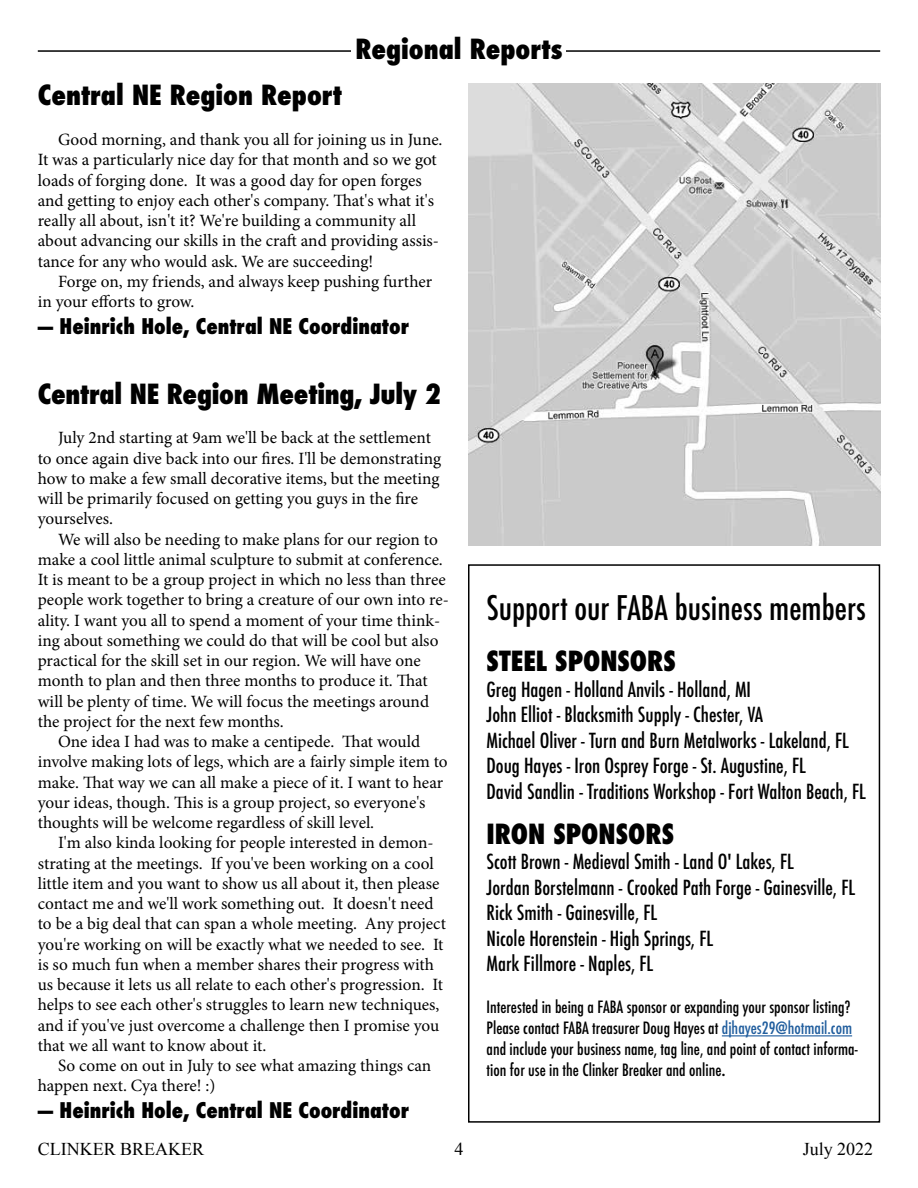
<style>
.page{position:relative;width:918px;height:1188px;background:#fff}
.page>*{position:absolute;margin:0;border:0;box-sizing:border-box;transform-origin:0 0}
.t1{font:500 condensed 33px "Futura";color:#000}
.t2{font:800 condensed 27px "Futura";color:#000}
.t3{font:800 condensed 21px "Futura";color:#000}
.t4{font:500 condensed 20.25px/25.5px "Futura";color:#000}
.t5{font:18px "Times New Roman";color:#000}
.t6{font:17.25px/20.2px "Minion Pro";letter-spacing:-.005em;color:#000}
.t7{font:500 condensed 16.5px/21px "Futura";color:#000}
.s1{color:#215e9e}
.s2{font-size:20.25px}
</style>
<div class="page">
<hr style="left:38px;top:50px;width:842px;height:2px;background:#000">
<div style="left:352px;top:40px;width:214px;height:21px;background:#fff"></div>
<div style="left:468px;top:564px;width:412px;height:559px;border:2px solid #000"></div>
<hr style="left:722px;top:1035px;width:130px;height:1px;background:#215e9e">
<img style="left:468px;top:83px;width:412px;height:462px">
<h2 class="t2" style="left:355px;top:31px;width:209px">Regional Reports</h2>
<h2 class="t2" style="left:38px;top:77px;width:306px">Central NE Region Report</h2>
<p class="t6" style="left:38px;top:130px;width:406px;text-indent:20px">Good morning, and thank you all for joining us in June.<br>It was a particularly nice day for that month and so we got loads of forging done. It was a good day for open forges and getting to enjoy each other's company. That's what it's really all about, isn't it? We're building a community all about advancing our skills in the craft and providing assis&shy;tance for any who would ask. We are succeeding!</p>
<p class="t6" style="left:38px;top:271px;width:396px;text-indent:20px">Forge on, my friends, and always keep pushing further in your efforts to grow.</p>
<p class="t3" style="left:38px;top:312px;width:373px">— Heinrich Hole, Central NE Coordinator</p>
<h2 class="t2" style="left:38px;top:375px;width:405px">Central NE Region Meeting, July 2</h2>
<p class="t6" style="left:38px;top:428px;width:405px;text-indent:20px">July 2nd starting at 9am we'll be back at the settlement to once again dive back into our fires. I'll be demonstrating how to make a few small decorative items, but the meeting will be primarily focused on getting you guys in the fire yourselves.</p>
<p class="t6" style="left:58px;top:529px;width:381px">We will also be needing to make plans for our region to</p>
<p class="t6" style="left:38px;top:549px;width:407px">make a cool little animal sculpture to submit at conference.</p>
<p class="t6" style="left:38px;top:569px;width:410px">It is meant to be a group project in which no less than three</p>
<p class="t6" style="left:38px;top:590px;width:413px">people work together to bring a creature of our own into re-</p>
<p class="t6" style="left:38px;top:610px;width:404px">ality. I want you all to spend a moment of your time think-</p>
<p class="t6" style="left:38px;top:630px;width:402px">ing about something we could do that will be cool but also</p>
<p class="t6" style="left:38px;top:650px;width:385px">practical for the skill set in our region. We will have one</p>
<p class="t6" style="left:38px;top:671px;width:391px">month to plan and then three months to produce it. That</p>
<p class="t6" style="left:38px;top:691px;width:393px">will be plenty of time. We will focus the meetings around</p>
<p class="t6" style="left:38px;top:711px;width:248px">the project for the next few months.</p>
<p class="t6" style="left:58px;top:731px;width:364px">One idea I had was to make a centipede. That would</p>
<p class="t6" style="left:38px;top:752px;width:411px">involve making lots of legs, which are a fairly simple item to</p>
<p class="t6" style="left:38px;top:772px;width:407px">make. That way we can all make a piece of it. I want to hear</p>
<p class="t6" style="left:38px;top:792px;width:389px">your ideas, though. This is a group project, so everyone's</p>
<p class="t6" style="left:38px;top:812px;width:338px">thoughts will be welcome regardless of skill level.</p>
<p class="t6" style="left:58px;top:833px;width:377px">I'm also kinda looking for people interested in demon-</p>
<p class="t6" style="left:38px;top:853px;width:397px">strating at the meetings. If you've been working on a cool</p>
<p class="t6" style="left:38px;top:873px;width:403px">little item and you want to show us all about it, then please</p>
<p class="t6" style="left:38px;top:893px;width:397px">contact me and we'll work something out. It doesn't need</p>
<p class="t6" style="left:38px;top:914px;width:410px">to be a big deal that can span a whole meeting. Any project</p>
<p class="t6" style="left:38px;top:934px;width:407px">you're working on will be exactly what we needed to see. It</p>
<p class="t6" style="left:38px;top:954px;width:398px">is so much fun when a member shares their progress with</p>
<p class="t6" style="left:38px;top:974px;width:407px">us because it lets us all relate to each other's progression. It</p>
<p class="t6" style="left:38px;top:995px;width:403px">helps to see each other's struggles to learn new techniques,</p>
<p class="t6" style="left:38px;top:1015px;width:403px">and if you've just overcome a challenge then I promise you</p>
<p class="t6" style="left:38px;top:1035px;width:230px">that we all want to know about it.</p>
<p class="t6" style="left:58px;top:1056px;width:375px">So come on out in July to see what amazing things can</p>
<p class="t6" style="left:38px;top:1076px;width:179px">happen next. Cya there! :)</p>
<p class="t3" style="left:38px;top:1096px;width:373px">— Heinrich Hole, Central NE Coordinator</p>
<h1 class="t1" style="left:486px;top:586px;width:381px">Support our FABA business members</h1>
<h2 class="t2" style="left:487px;top:643px;width:191px">STEEL SPONSORS</h2>
<p class="t4" style="left:487px;top:676px;width:381px">Greg Hagen - Holland Anvils - Holland, MI<br>John Elliot - Blacksmith Supply - Chester, VA<br>Michael Oliver - Turn and Burn Metalworks - Lakeland, FL Doug Hayes - Iron Osprey Forge - St. Augustine, FL<br>David Sandlin - Traditions Workshop - Fort Walton Beach, FL</p>
<h2 class="t2" style="left:487px;top:815px;width:189px">IRON SPONSORS</h2>
<p class="t4" style="left:487px;top:849px;width:370px">Scott Brown - Medieval Smith - Land O' Lakes, FL<br>Jordan Borstelmann - Crooked Path Forge - Gainesville, FL Rick Smith - Gainesville, FL<br>Nicole Horenstein - High Springs, FL<br>Mark Fillmore - Naples, FL</p>
<p class="t7" style="left:487px;top:997px;width:373px">Interested in being a FABA sponsor or expanding your sponsor listing?<br>Please contact FABA treasurer Doug Hayes at <span class="s1">djhayes29@hotmail.com </span>and include your business name, tag line, and point of contact informa&shy;tion for use in the Clinker Breaker and online<span class="s2">.</span></p>
<p class="t5" style="left:454px;top:1137px;width:10px">4</p>
<p class="t5" style="left:38px;top:1137px;width:168px">CLINKER BREAKER</p>
<p class="t5" style="left:803px;top:1137px;width:72px">July 2022</p>
</div>
